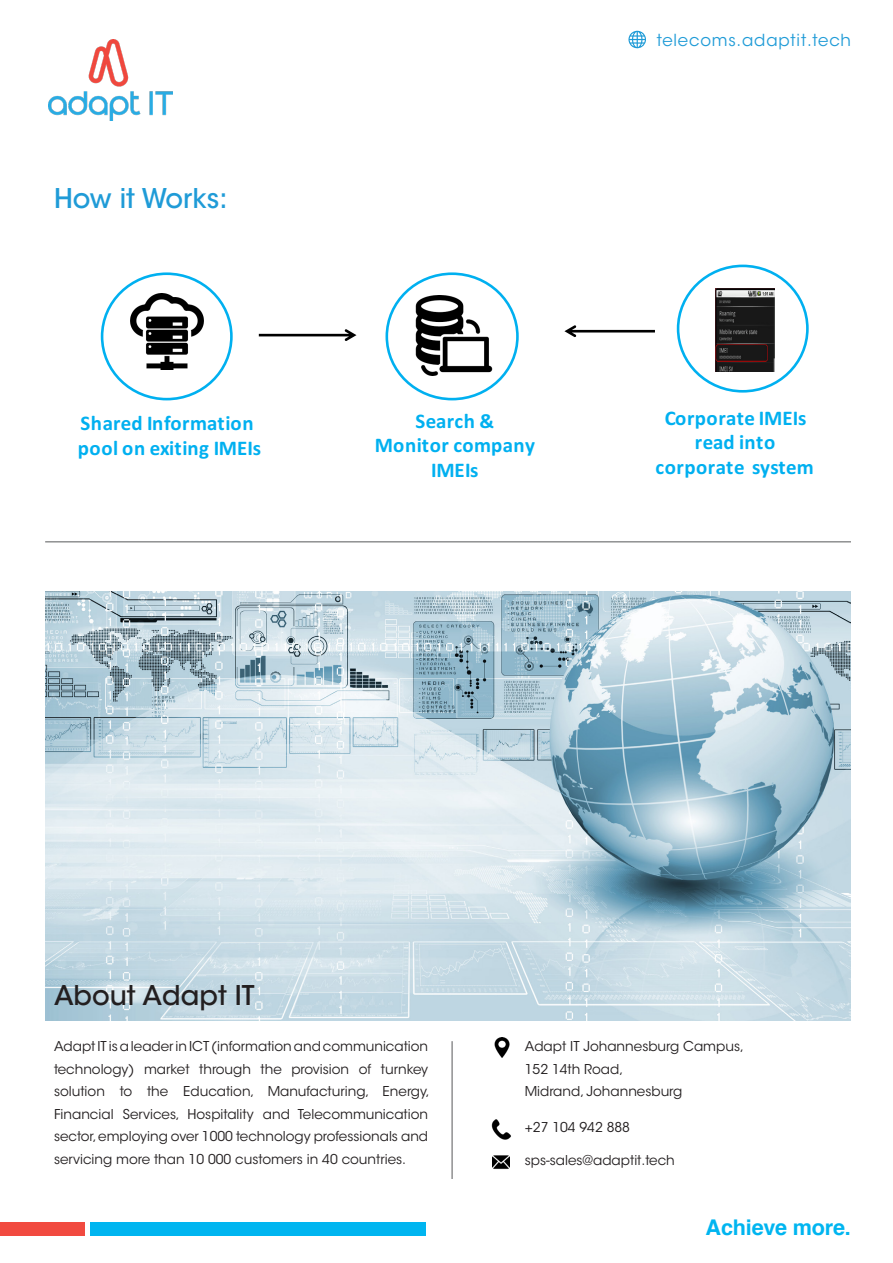
<style>
.page{position:relative;width:893px;height:1263px;background:#fff}
.page>*{position:absolute;margin:0;border:0;box-sizing:border-box;transform-origin:0 0}
.t1{font:500 27px "ITC Avant Garde Std";color:#231f20}
.t2{font:500 27px "ITC Avant Garde Std";color:#1f9bd7}
.t3{font:700 21.6px "Helvetica";letter-spacing:-.01em;color:#00b5f0}
.t4{font:700 20.85px/24.8px "Calibri";letter-spacing:.02em;color:#00b0f0;text-align:center}
.t5{font:16.5px "ITC Avant Garde Std";letter-spacing:.05em;color:#1f9bd7}
.t6{font:13.5px/22.5px "ITC Avant Garde Std";color:#231f20;text-align:justify}
</style>
<div class="page">
<hr style="left:45px;top:541px;width:806px;height:1px;background:#57585a">
<img style="left:45px;top:591px;width:806px;height:429px">
<img style="left:48px;top:40px;width:124px;height:81px">
<hr style="left:452px;top:1041px;width:1px;height:138px;background:#57585a">
<img style="left:494px;top:1037px;width:16px;height:21px">
<img style="left:491px;top:1119px;width:20px;height:20px">
<img style="left:492px;top:1155px;width:17px;height:14px">
<div style="left:0;top:1222px;width:84px;height:14px;background:#f14a40"></div>
<div style="left:90px;top:1222px;width:335px;height:14px;background:#00b5f0"></div>
<svg style="left:628px;top:31px;width:18px;height:18px"></svg>
<div style="left:101px;top:272px;width:132px;height:128px;border:3px solid #00b0f0;border-radius:50%"></div>
<img style="left:131px;top:293px;width:73px;height:76px">
<svg style="left:259px;top:329px;width:97px;height:12px"></svg>
<div style="left:385px;top:272px;width:134px;height:128px;border:3px solid #00b0f0;border-radius:50%"></div>
<svg style="left:564px;top:325px;width:91px;height:12px"></svg>
<div style="left:677px;top:265px;width:132px;height:128px;border:3px solid #00b0f0;border-radius:50%"></div>
<img style="left:415px;top:296px;width:78px;height:80px">
<img style="left:716px;top:288px;width:59px;height:84px">
<p class="t2" style="left:54px;top:182px;width:175px">How it Works:</p>
<p class="t4" style="left:78px;top:410px;width:185px;text-align:left">Shared Information pool on exiting IMEIs</p>
<p class="t4" style="left:375px;top:407px;width:162px">Search &amp;<br>Monitor company<br>IMEIs</p>
<p class="t5" style="left:657px;top:30px;width:196px">telecoms.adaptit.tech</p>
<p class="t4" style="left:656px;top:405px;width:160px">Corporate IMEIs read into corporate system</p>
<p class="t1" style="left:54px;top:978px;width:202px">About Adapt IT</p>
<p class="t6" style="left:54px;top:1035px;width:377px">Adapt IT is a leader in ICT (information and communication technology) market through the provision of turnkey solution to the Education, Manufacturing, Energy, Financial Services, Hospitality and Telecommunication sector, employing over 1000 technology professionals and servicing more than 10 000 customers in 40 countries.</p>
<p class="t6" style="left:525px;top:1035px;width:221px">Adapt IT Johannesburg Campus,</p>
<p class="t6" style="left:525px;top:1058px;width:100px">152 14th Road,</p>
<p class="t6" style="left:525px;top:1080px;width:159px">Midrand, Johannesburg</p>
<p class="t6" style="left:525px;top:1116px;width:107px">+27 104 942 888</p>
<p class="t6" style="left:525px;top:1149px;width:151px">sps-sales@adaptit.tech</p>
<p class="t3" style="left:706px;top:1210px;width:147px">Achieve more.</p>
</div>
